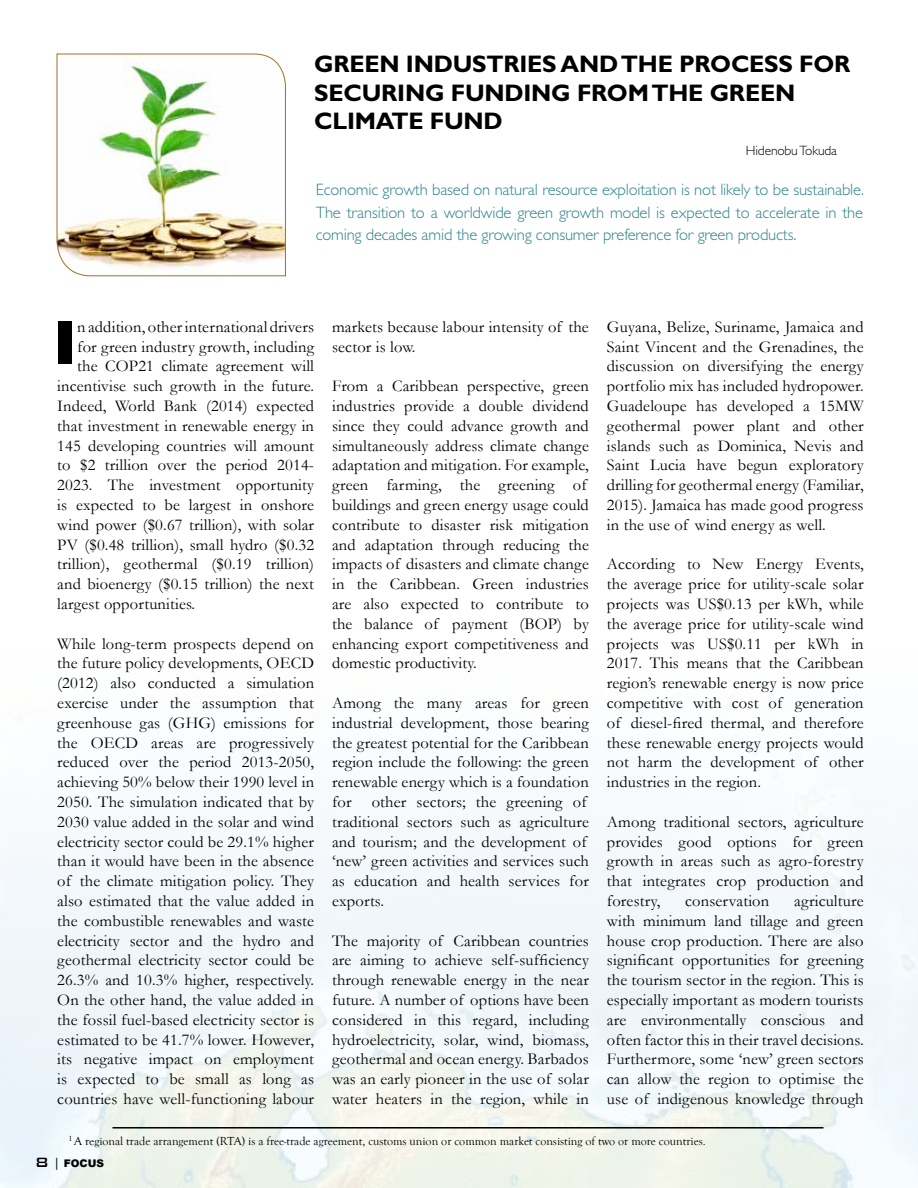
<style>
.page{position:relative;width:918px;height:1188px;background:#fff}
.page>*{position:absolute;margin:0;border:0;box-sizing:border-box;transform-origin:0 0}
.t1{font:900 60px "Arial";color:#000}
.t2{font:700 24px/28.8px "Gill Sans Std";letter-spacing:-.01em;color:#000}
.t3{font:16.5px/19.8px "Garamond";letter-spacing:.01em;color:#000;text-align:justify}
.t4{font:300 16.5px/22.5px "Gill Sans Std";letter-spacing:-.01em;color:#2d828a;text-align:justify}
.t5{font:300 13.5px "Gill Sans Std";letter-spacing:-.01em;color:#000}
.t6{font:12px "Goudy Old Style T";color:#000}
.t7{font:900 10.5px "Arial";color:#000}
.s1{font-family:"Bank Gothic BT";font-weight:500;font-size:18px}
.s2{font-family:"Bank Gothic BT";font-weight:500;font-size:12px}
</style>
<div class="page">
<img style="left:56px;top:53px;width:230px;height:224px">
<hr style="left:112px;top:1127px;width:712px;height:2px;background:#000">
<h2 class="t2" style="left:314px;top:49px;width:538px">GREEN INDUSTRIES AND THE PROCESS FOR<br>SECURING FUNDING FROM THE GREEN<br>CLIMATE FUND</h2>
<p class="t5" style="left:746px;top:143px;width:93px">Hidenobu Tokuda</p>
<p class="t4" style="left:316px;top:179px;width:550px">Economic growth based on natural resource exploitation is not likely to be sustainable.<br>The transition to a worldwide green growth model is expected to accelerate in the coming decades amid the growing consumer preference for green products.</p>
<p class="t3" style="left:77px;top:316px;width:238px">n addition, other international drivers</p>
<p class="t3" style="left:77px;top:336px;width:238px">for green industry growth, including</p>
<p class="t3" style="left:77px;top:356px;width:238px">the COP21 climate agreement will</p>
<p class="t3" style="left:57px;top:376px;width:258px">incentivise such growth in the future.</p>
<p class="t3" style="left:57px;top:395px;width:258px">Indeed, World Bank (2014) expected</p>
<p class="t3" style="left:57px;top:415px;width:258px">that investment in renewable energy in</p>
<p class="t3" style="left:57px;top:435px;width:258px">145 developing countries will amount</p>
<p class="t3" style="left:57px;top:455px;width:258px">to $2 trillion over the period 2014-</p>
<p class="t3" style="left:57px;top:475px;width:258px">2023. The investment opportunity</p>
<p class="t3" style="left:57px;top:494px;width:258px">is expected to be largest in onshore</p>
<p class="t3" style="left:57px;top:514px;width:258px">wind power ($0.67 trillion), with solar</p>
<p class="t3" style="left:57px;top:534px;width:258px">PV ($0.48 trillion), small hydro ($0.32</p>
<p class="t3" style="left:57px;top:554px;width:258px">trillion), geothermal ($0.19 trillion)</p>
<p class="t3" style="left:57px;top:574px;width:258px">and bioenergy ($0.15 trillion) the next</p>
<p class="t3" style="left:57px;top:593px;width:139px">largest opportunities.</p>
<p class="t3" style="left:57px;top:633px;width:258px">While long-term prospects depend on the future policy developments, OECD (2012) also conducted a simulation exercise under the assumption that greenhouse gas (GHG) emissions for the OECD areas are progressively reduced over the period 2013-2050, achieving 50% below their 1990 level in 2050. The simulation indicated that by 2030 value added in the solar and wind electricity sector could be 29.1% higher than it would have been in the absence of the climate mitigation policy. They also estimated that the value added in the combustible renewables and waste electricity sector and the hydro and geothermal electricity sector could be 26.3% and 10.3% higher, respectively.<br>On the other hand, the value added in the fossil fuel-based electricity sector is estimated to be 41.7% lower. However, its negative impact on employment is expected to be small as long as countries have well-functioning labour</p>
<h1 class="t1" style="left:54px;top:299px;width:25px">I</h1>
<p class="t3" style="left:332px;top:316px;width:258px">markets because labour intensity of the sector is low.</p>
<p class="t3" style="left:332px;top:376px;width:258px;text-align:left">From a Caribbean perspective, green industries provide a double dividend since they could advance growth and simultaneously address climate change adaptation and mitigation. For example, green farming, the greening of buildings and green energy usage could contribute to disaster risk mitigation and adaptation through reducing the impacts of disasters and climate change in the Caribbean. Green industries are also expected to contribute to the balance of payment (BOP) by enhancing export competitiveness and domestic productivity.</p>
<p class="t3" style="left:332px;top:692px;width:258px;text-align:left">Among the many areas for green industrial development, those bearing the greatest potential for the Caribbean region include the following: the green renewable energy which is a foundation for other sectors; the greening of traditional sectors such as agriculture and tourism; and the development of ‘new’ green activities and services such as education and health services for exports.</p>
<p class="t3" style="left:332px;top:930px;width:258px">The majority of Caribbean countries are aiming to achieve self-sufficiency through renewable energy in the near future. A number of options have been considered in this regard, including hydroelectricity, solar, wind, biomass, geothermal and ocean energy. Barbados was an early pioneer in the use of solar water heaters in the region, while in</p>
<p class="t3" style="left:607px;top:316px;width:258px">Guyana, Belize, Suriname, Jamaica and Saint Vincent and the Grenadines, the discussion on diversifying the energy portfolio mix has included hydropower.<br>Guadeloupe has developed a 15MW geothermal power plant and other islands such as Dominica, Nevis and Saint Lucia have begun exploratory drilling for geothermal energy (Familiar, 2015). Jamaica has made good progress in the use of wind energy as well.</p>
<p class="t3" style="left:607px;top:554px;width:258px">According to New Energy Events, the average price for utility-scale solar projects was US$0.13 per kWh, while the average price for utility-scale wind projects was US$0.11 per kWh in 2017. This means that the Caribbean region’s renewable energy is now price competitive with cost of generation of diesel-fired thermal, and therefore these renewable energy projects would not harm the development of other industries in the region.</p>
<p class="t3" style="left:607px;top:811px;width:258px">Among traditional sectors, agriculture provides good options for green growth in areas such as agro-forestry that integrates crop production and forestry,</p>
<p class="t3" style="left:607px;top:890px;width:258px;text-indent:187px">agriculture with minimum land tillage and green house crop production. There are also significant opportunities for greening the tourism sector in the region. This is especially important as modern tourists are environmentally conscious and often factor this in their travel decisions.<br>Furthermore, some ‘new’ green sectors can allow the region to optimise the use of indigenous knowledge through</p>
<p class="t3" style="left:685px;top:890px;width:86px">conservation</p>
<p class="t6" style="left:68px;top:1135px;width:639px"><sup>1</sup> A regional trade arrangement (RTA) is a free-trade agreement, customs union or common market consisting of two or more countries.</p>
<p class="t7" style="left:35px;top:1155px;width:70px"><span class="s1">8</span> <span class="s2">|</span> FOCUS</p>
</div>
